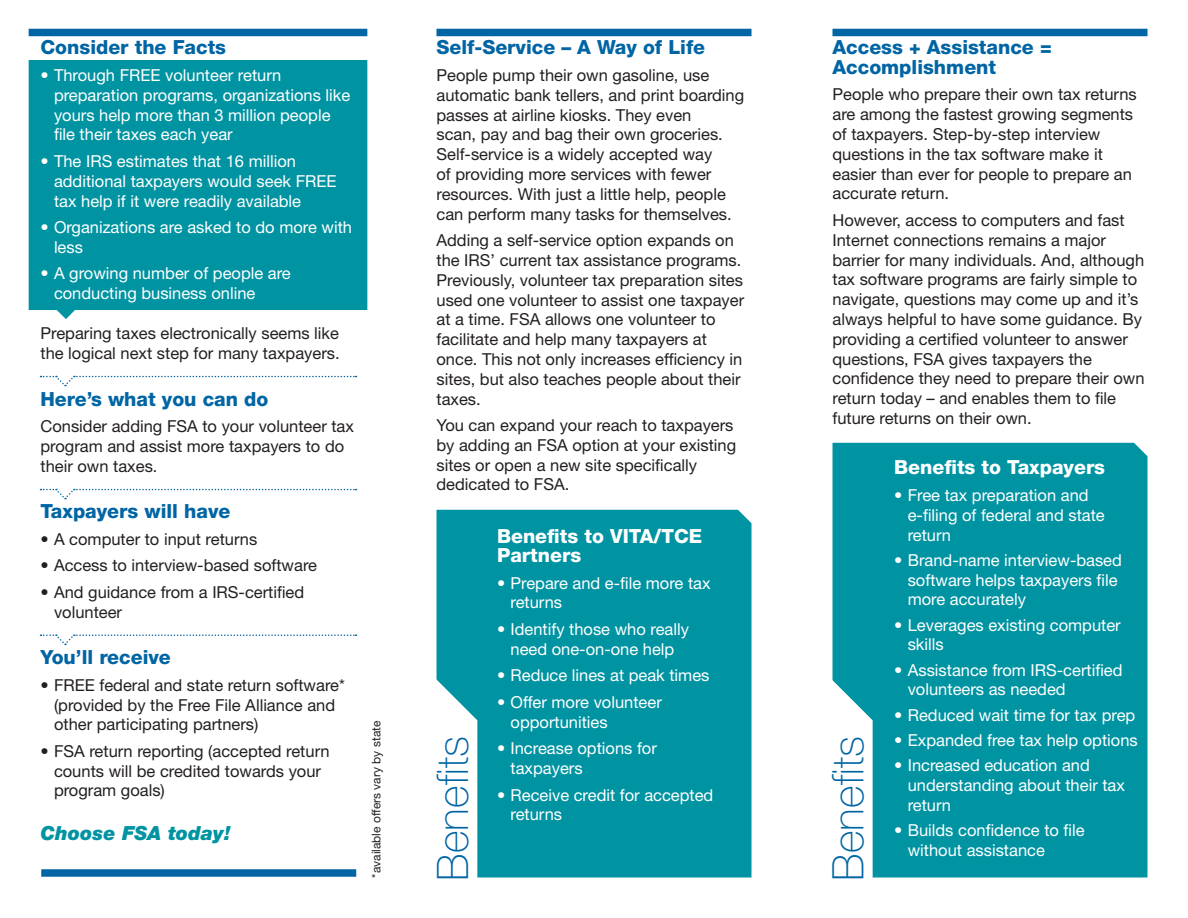
<style>
.page{position:relative;width:1188px;height:918px;background:#fff}
.page>*{position:absolute;margin:0;border:0;box-sizing:border-box;transform-origin:0 0}
.pull_quote_heading{font:100 43.5px "Helvetica Neue LT Std";color:#0065a4}
.pull_quote_heading-2{font:800 19.5px/19.5px "Helvetica Neue LT Std";color:#0065a4}
.pull_quote_heading-3{font:800 19.5px/19.5px "Helvetica Neue LT Std";color:#fff}
.heading{font:italic 900 19.5px "Helvetica Neue LT Std";color:#0094a2}
.last_body{font:16.5px/19.8px "Helvetica Neue LT Std";color:#231f20}
.t1{font:16.5px/19.8px "Helvetica Neue LT Std";color:#fff}
.body{font:16.5px/19.8px "Helvetica Neue LT Std";color:#231f20}
.pull_quote{font:12px "Helvetica Neue LT Std";color:#231f20}
</style>
<div class="page">
<div style="left:436px;top:510px;width:316px;height:368px;background:#0094a2"></div>
<div style="left:832px;top:443px;width:316px;height:435px;background:#0094a2"></div>
<div style="left:29px;top:60px;width:338px;height:259px;background:#0094a2"></div>
<div style="left:41px;top:869px;width:315px;height:8px;background:#0065a4"></div>
<svg style="left:40px;top:376px;width:317px;height:11px"></svg>
<svg style="left:40px;top:489px;width:317px;height:11px"></svg>
<svg style="left:40px;top:634px;width:317px;height:11px"></svg>
<div style="left:436px;top:29px;width:316px;height:7px;background:#0065a4"></div>
<div style="left:29px;top:29px;width:338px;height:7px;background:#0065a4"></div>
<div style="left:832px;top:29px;width:316px;height:7px;background:#0065a4"></div>
<svg style="left:436px;top:674px;width:41px;height:204px"></svg>
<svg style="left:832px;top:674px;width:41px;height:204px"></svg>
<p class="pull_quote_heading-2" style="left:40px;top:38px;width:187px">Consider the Facts</p>
<p class="t1" style="left:54px;top:65px;width:298px;text-indent:-14px">• Through FREE volunteer return preparation programs, organizations like yours help more than 3 million people file their taxes each year</p>
<p class="t1" style="left:54px;top:151px;width:284px;text-indent:-14px">• The IRS estimates that 16 million additional taxpayers would seek FREE tax help if it were readily available</p>
<p class="t1" style="left:54px;top:217px;width:300px;text-indent:-14px">• Organizations are asked to do more with less</p>
<p class="t1" style="left:54px;top:263px;width:238px;text-indent:-14px">• A growing number of people are conducting business online</p>
<p class="last_body" style="left:40px;top:323px;width:301px">Preparing taxes electronically seems like the logical next step for many taxpayers.</p>
<p class="pull_quote_heading-2" style="left:40px;top:389px;width:229px">Here’s what you can do</p>
<p class="last_body" style="left:40px;top:416px;width:315px">Consider adding FSA to your volunteer tax program and assist more taxpayers to do their own taxes.</p>
<p class="pull_quote_heading-2" style="left:40px;top:501px;width:191px">Taxpayers will have</p>
<p class="last_body" style="left:40px;top:529px;width:218px">• A computer to input returns</p>
<p class="last_body" style="left:40px;top:555px;width:278px">• Access to interview-based software</p>
<p class="last_body" style="left:54px;top:582px;width:252px;text-indent:-14px">• And guidance from a IRS-certified volunteer</p>
<p class="pull_quote_heading-2" style="left:40px;top:647px;width:132px">You’ll receive</p>
<p class="last_body" style="left:54px;top:675px;width:292px;text-indent:-14px">• FREE federal and state return software* (provided by the Free File Alliance and other participating partners)</p>
<p class="last_body" style="left:54px;top:741px;width:277px;text-indent:-14px">• FSA return reporting (accepted return counts will be credited towards your program goals)</p>
<p class="heading" style="left:40px;top:821px;width:192px">Choose FSA today!</p>
<p class="pull_quote" style="left:369px;top:878px;width:158px;rotate:-90deg">*available offers vary by state</p>
<p class="pull_quote_heading-2" style="left:436px;top:38px;width:270px">Self-Service – A Way of Life</p>
<p class="body" style="left:436px;top:65px;width:309px">People pump their own gasoline, use automatic bank tellers, and print boarding passes at airline kiosks. They even<br>scan, pay and bag their own groceries.<br>Self-service is a widely accepted way<br>of providing more services with fewer resources. With just a little help, people can perform many tasks for themselves.</p>
<p class="body" style="left:436px;top:230px;width:309px">Adding a self-service option expands on the IRS’ current tax assistance programs.<br>Previously, volunteer tax preparation sites used one volunteer to assist one taxpayer at a time. FSA allows one volunteer to facilitate and help many taxpayers at once. This not only increases efficiency in sites, but also teaches people about their taxes.</p>
<p class="last_body" style="left:436px;top:415px;width:301px">You can expand your reach to taxpayers by adding an FSA option at your existing sites or open a new site specifically dedicated to FSA.</p>
<p class="pull_quote_heading-2" style="left:832px;top:38px;width:221px">Access + Assistance =<br>Accomplishment</p>
<p class="body" style="left:832px;top:84px;width:306px">People who prepare their own tax returns are among the fastest growing segments of taxpayers. Step-by-step interview questions in the tax software make it easier than ever for people to prepare an accurate return.</p>
<p class="last_body" style="left:832px;top:210px;width:314px">However, access to computers and fast Internet connections remains a major barrier for many individuals. And, although tax software programs are fairly simple to navigate, questions may come up and it’s always helpful to have some guidance. By providing a certified volunteer to answer questions, FSA gives taxpayers the confidence they need to prepare their own return today – and enables them to file future returns on their own.</p>
<p class="pull_quote_heading-3" style="left:894px;top:458px;width:212px">Benefits to Taxpayers</p>
<p class="t1" style="left:908px;top:485px;width:199px;text-indent:-14px">• Free tax preparation and e-filing of federal and state return</p>
<p class="t1" style="left:908px;top:550px;width:216px;text-indent:-14px">• Brand-name interview-based software helps taxpayers file more accurately</p>
<p class="t1" style="left:908px;top:615px;width:214px;text-indent:-14px">• Leverages existing computer skills</p>
<p class="t1" style="left:908px;top:660px;width:216px;text-indent:-14px">• Assistance from IRS-certified volunteers as needed</p>
<p class="t1" style="left:894px;top:705px;width:243px">• Reduced wait time for tax prep</p>
<p class="t1" style="left:894px;top:730px;width:245px">• Expanded free tax help options</p>
<p class="t1" style="left:908px;top:755px;width:219px;text-indent:-14px">• Increased education and understanding about their tax return</p>
<p class="t1" style="left:908px;top:820px;width:178px;text-indent:-14px">• Builds confidence to file without assistance</p>
<p class="pull_quote_heading-3" style="left:497px;top:526px;width:207px">Benefits to VITA/TCE<br>Partners</p>
<p class="t1" style="left:511px;top:573px;width:202px;text-indent:-14px">• Prepare and e-file more tax returns</p>
<p class="t1" style="left:497px;top:619px;width:193px;text-align:center">• Identify those who really need one-on-one help</p>
<p class="t1" style="left:497px;top:665px;width:214px">• Reduce lines at peak times</p>
<p class="t1" style="left:511px;top:692px;width:153px;text-indent:-14px">• Offer more volunteer opportunities</p>
<p class="t1" style="left:511px;top:738px;width:148px;text-indent:-14px">• Increase options for taxpayers</p>
<p class="t1" style="left:511px;top:785px;width:204px;text-indent:-14px">• Receive credit for accepted returns</p>
<p class="pull_quote_heading" style="left:428px;top:880px;width:146px;rotate:-90deg">Benefits</p>
<p class="pull_quote_heading" style="left:823px;top:880px;width:146px;rotate:-90deg">Benefits</p>
</div>
